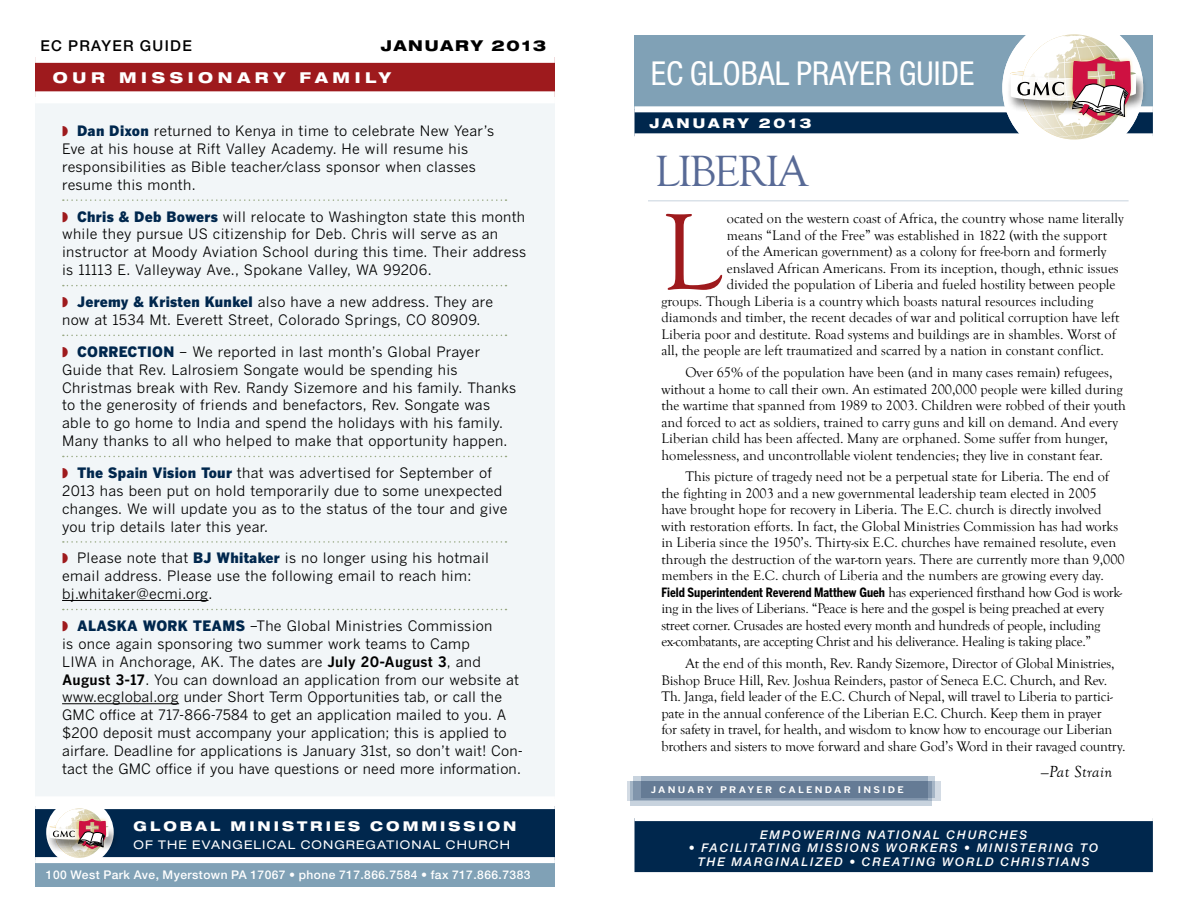
<style>
.page{position:relative;width:1188px;height:918px;background:#fff}
.page>*{position:absolute;margin:0;border:0;box-sizing:border-box;transform-origin:0 0}
.t1{font:112.2px "Goudy Old Style T";color:#9e1a1d}
.t2{font:45px "Goudy Old Style T";letter-spacing:-.05em;color:#586a96}
.t3{font:condensed 33px "Helvetica Neue";letter-spacing:.005em;color:#fff}
.t4{font:italic 16.5px "Goudy Old Style T";letter-spacing:.03em;color:#000}
.t5{font:800 expanded 15px "Helvetica Neue";letter-spacing:.31em;color:#fff}
.t6{font:500 15px "Helvetica Neue";letter-spacing:.09em;color:#000}
.t7{font:800 expanded 15px "Helvetica Neue";letter-spacing:.12em;color:#000}
.t8{font:14.25px/16.5px "Goudy Old Style T";color:#000}
.t9{font:14.25px/17.9px "Benton Gothic";letter-spacing:.02em;color:#000}
.t10{font:14.25px/16.5px "Goudy Old Style T";letter-spacing:-.02em;color:#000}
.t11{font:800 expanded 13.5px "Helvetica Neue";letter-spacing:.22em;color:#fff}
.t12{font:700 12.75px "Benton Gothic Cond";letter-spacing:-.005em;color:#000}
.t13{font:italic 500 12px/13.5px "Helvetica Neue";letter-spacing:.16em;color:#fff;text-align:center}
.t14{font:500 12px "Helvetica Neue";letter-spacing:.04em;color:#fff}
.t15{font:expanded 12px "Helvetica Neue";letter-spacing:.09em;color:#fff}
.t16{font:700 9px "Benton Gothic";letter-spacing:.215em;color:#fff;scale:1.13 1}
.s1{color:#9e1a1d}
.s2{font-weight:900;color:#00274d}
.s3{font-weight:700}
.s4{font-family:"Goudy Old Style T";font-weight:400;font-size:14.25px}
</style>
<div class="page">
<div style="left:634px;top:35px;width:519px;height:74px;background:#80a1b6"></div>
<div style="left:634px;top:112px;width:519px;height:760px;background:#00274d"></div>
<svg style="left:634px;top:139px;width:519px;height:676px"></svg>
<div style="left:634px;top:815px;width:519px;height:6px;background:#fff"></div>
<div style="left:634px;top:140px;width:519px;height:6px;background:#fff"></div>
<div style="left:634px;top:795px;width:519px;height:6px;background:#fff"></div>
<div style="left:634px;top:106px;width:519px;height:6px;background:#fff"></div>
<div style="left:634px;top:133px;width:519px;height:6px;background:#fff"></div>
<hr style="left:648px;top:200px;width:481px;height:1px;background:#c8d3de">
<div style="left:35px;top:57px;width:520px;height:40px;background:#9e1a1d"></div>
<div style="left:35px;top:97px;width:520px;height:702px;background:#f2f6f8"></div>
<div style="left:35px;top:806px;width:520px;height:54px;background:#00274d"></div>
<div style="left:35px;top:860px;width:520px;height:27px;background:#80a1b6"></div>
<div style="left:35px;top:803px;width:520px;height:6px;background:#fff"></div>
<div style="left:35px;top:857px;width:520px;height:6px;background:#fff"></div>
<div style="left:35px;top:51px;width:520px;height:12px;background:#fff"></div>
<div style="left:35px;top:91px;width:520px;height:12px;background:#fff"></div>
<div style="left:35px;top:796px;width:520px;height:6px;background:#fff"></div>
<svg style="left:63px;top:199px;width:444px;height:2px"></svg>
<svg style="left:63px;top:285px;width:444px;height:1px"></svg>
<svg style="left:63px;top:335px;width:444px;height:1px"></svg>
<svg style="left:63px;top:456px;width:444px;height:1px"></svg>
<svg style="left:63px;top:541px;width:444px;height:2px"></svg>
<svg style="left:63px;top:609px;width:444px;height:1px"></svg>
<hr style="left:62px;top:600px;width:147px;height:1px;background:#000">
<hr style="left:62px;top:703px;width:117px;height:1px;background:#000">
<div style="left:627px;top:781px;width:314px;height:20px;background:#d3dbe4"></div>
<svg style="left:630px;top:782px;width:301px;height:24px;background:#c1cdd9"></svg>
<svg style="left:928px;top:777px;width:7px;height:21px"></svg>
<svg style="left:633px;top:777px;width:295px;height:23px;background:#71869f"></svg>
<div style="left:1006px;top:73px;width:142px;height:43px;background:#000;opacity:.75"></div>
<svg style="left:1002px;top:34px;width:141px;height:119px"></svg>
<svg style="left:46px;top:808px;width:68px;height:50px;background:#c3b4b4"></svg>
<p class="t6" style="left:40px;top:37px;width:151px">EC Prayer Guide</p>
<p class="t7" style="left:381px;top:36px;width:167px">JANUARY 2013</p>
<p class="t5" style="left:53px;top:68px;width:37px">O UR</p>
<p class="t5" style="left:119px;top:68px;width:98px">MISSIONARY</p>
<p class="t5" style="left:300px;top:68px;width:34px">F AM</p>
<p class="t5" style="left:355px;top:68px;width:39px">ILY</p>
<p class="t9" style="left:62px;top:122px;width:434px"><span class="s1">◗</span> <span class="s2">Dan Dixon</span> returned to Kenya in time to celebrate New Year’s Eve at his house at Rift Valley Academy. He will resume his responsibilities as Bible teacher/class sponsor when classes resume this month.</p>
<p class="t9" style="left:62px;top:207px;width:466px"><span class="s1">◗</span> <span class="s2">Chris &amp; Deb Bowers</span> will relocate to Washington state this month while they pursue US citizenship for Deb. Chris will serve as an instructor at Moody Aviation School during this time. Their address is 11113 E. Valleyway Ave., Spokane Valley, WA 99206.</p>
<p class="t9" style="left:62px;top:293px;width:433px"><span class="s1">◗</span> <span class="s2">Jeremy &amp; Kristen Kunkel</span> also have a new address. They are now at 1534 Mt. Everett Street, Colorado Springs, CO 80909.</p>
<p class="t9" style="left:62px;top:342px;width:456px"><span class="s1">◗</span> <span class="s2">CORRECTION</span> – We reported in last month’s Global Prayer Guide that Rev. Lalrosiem Songate would be spending his Christmas break with Rev. Randy Sizemore and his family. Thanks to the generosity of friends and benefactors, Rev. Songate was able to go home to India and spend the holidays with his family.<br>Many thanks to all who helped to make that opportunity happen.</p>
<p class="t9" style="left:62px;top:464px;width:447px"><span class="s1">◗</span> <span class="s2">The Spain Vision Tour</span> that was advertised for September of 2013 has been put on hold temporarily due to some unexpected changes. We will update you as to the status of the tour and give you trip details later this year.</p>
<p class="t9" style="left:62px;top:549px;width:428px"><span class="s1">◗</span> Please note that <span class="s2">BJ Whitaker</span> is no longer using his hotmail email address. Please use the following email to reach him: bj.whitaker@ecmi.org.</p>
<p class="t9" style="left:62px;top:617px;width:463px"><span class="s1">◗</span> <span class="s2">ALASKA WORK TEAMS</span> –The Global Ministries Commission<br>is once again sponsoring two summer work teams to Camp<br>LIWA in Anchorage, AK. The dates are <span class="s3">JULY 20-AUGUST 3</span>, and <span class="s3">AUGUST 3-17</span>. You can download an application from our website at www.ecglobal.org under Short Term Opportunities tab, or call the GMC office at 717-866-7584 to get an application mailed to you. A $200 deposit must accompany your application; this is applied to airfare. Deadline for applications is January 31st, so don’t wait! Con&shy;tact the GMC office if you have questions or need more information.</p>
<p class="t11" style="left:134px;top:817px;width:318px">GLOBAL MI NIS TRI ES COMMISSI</p>
<p class="t11" style="left:487px;top:817px;width:31px">ON</p>
<p class="t15" style="left:134px;top:837px;width:243px">OF THE EVANGELICAL CONGREGATIONAL</p>
<p class="t15" style="left:446px;top:837px;width:44px">CHURCH</p>
<p class="t14" style="left:46px;top:867px;width:486px">100 West Park Ave, Myerstown PA 17067 • phone 717.866.7584 • fax 717.866.7383</p>
<h3 class="t3" style="left:651px;top:54px;width:325px">EC GLOBAL PRAYER GUIDE</h3>
<p class="t11" style="left:649px;top:115px;width:164px">JANUARY 2013</p>
<h2 class="t2" style="left:655px;top:147px;width:155px">LIBERIA</h2>
<h1 class="t1" style="left:662px;top:191px;width:61px">L</h1>
<p class="t8" style="left:727px;top:211px;width:398px">ocated on the western coast of Africa, the country whose name literally</p>
<p class="t8" style="left:727px;top:227px;width:382px">means “Land of the Free” was established in 1822 (with the support</p>
<p class="t8" style="left:727px;top:244px;width:381px">of the American government) as a colony for free-born and formerly</p>
<p class="t8" style="left:727px;top:260px;width:393px">enslaved African Americans. From its inception, though, ethnic issues</p>
<p class="t8" style="left:727px;top:277px;width:390px">divided the population of Liberia and fueled hostility between people</p>
<p class="t8" style="left:661px;top:293px;width:433px">groups. Though Liberia is a country which boasts natural resources including</p>
<p class="t8" style="left:661px;top:310px;width:459px">diamonds and timber, the recent decades of war and political corruption have left</p>
<p class="t8" style="left:661px;top:326px;width:456px">Liberia poor and destitute. Road systems and buildings are in shambles. Worst of</p>
<p class="t8" style="left:661px;top:343px;width:444px">all, the people are left traumatized and scarred by a nation in constant conflict.</p>
<p class="t8" style="left:661px;top:364px;width:466px;text-indent:24px">Over 65% of the population have been (and in many cases remain) refugees, without a home to call their own. An estimated 200,000 people were killed during the wartime that spanned from 1989 to 2003. Children were robbed of their youth and forced to act as soldiers, trained to carry guns and kill on demand. And every Liberian child has been affected. Many are orphaned. Some suffer from hunger, homelessness, and uncontrollable violent tendencies; they live in constant fear.</p>
<p class="t8" style="left:661px;top:469px;width:465px;text-indent:24px">This picture of tragedy need not be a perpetual state for Liberia. The end of the fighting in 2003 and a new governmental leadership team elected in 2005 have brought hope for recovery in Liberia. The E.C. church is directly involved with restoration efforts. In fact, the Global Ministries Commission has had works in Liberia since the 1950’s. Thirty-six E.C. churches have remained resolute, even through the destruction of the war-torn years. There are currently more than 9,000 members in the E.C. church of Liberia and the numbers are growing every day.</p>
<p class="t12" style="left:662px;top:585px;width:462px">Field Superintendent Reverend Matthew Gueh <span class="s4">has experienced firsthand how God is work-</span></p>
<p class="t10" style="left:661px;top:601px;width:444px">ing in the lives of Liberians. “Peace is here and the gospel is being preached at every street corner. Crusades are hosted every month and hundreds of people, including ex-combatants, are accepting Christ and his deliverance. Healing is taking place.”</p>
<p class="t8" style="left:661px;top:656px;width:466px;text-indent:24px">At the end of this month, Rev. Randy Sizemore, Director of Global Ministries, Bishop Bruce Hill, Rev. Joshua Reinders, pastor of Seneca E.C. Church, and Rev.<br>Th. Janga, field leader of the E.C. Church of Nepal, will travel to Liberia to partici&shy;pate in the annual conference of the Liberian E.C. Church. Keep them in prayer<br>for safety in travel, for health, and wisdom to know how to encourage our Liberian brothers and sisters to move forward and share God’s Word in their ravaged country.</p>
<p class="t4" style="left:1041px;top:763px;width:73px">—Pat Strain</p>
<p class="t16" style="left:651px;top:785px;width:78px">JANUARY PRAY</p>
<p class="t16" style="left:757px;top:785px;width:77px">ER CALEN DAR</p>
<p class="t16" style="left:858px;top:785px;width:35px">INSIDE</p>
<p class="t13" style="left:760px;top:828px;width:269px">EMPOWERING NATIONAL CHURCHES</p>
<p class="t13" style="left:689px;top:841px;width:411px">• FACILITATING MISSIONS WORKERS • MINISTERING TO<br>THE MARGINALIZED • C REATING WORLD C HRISTIANS</p>
</div>
